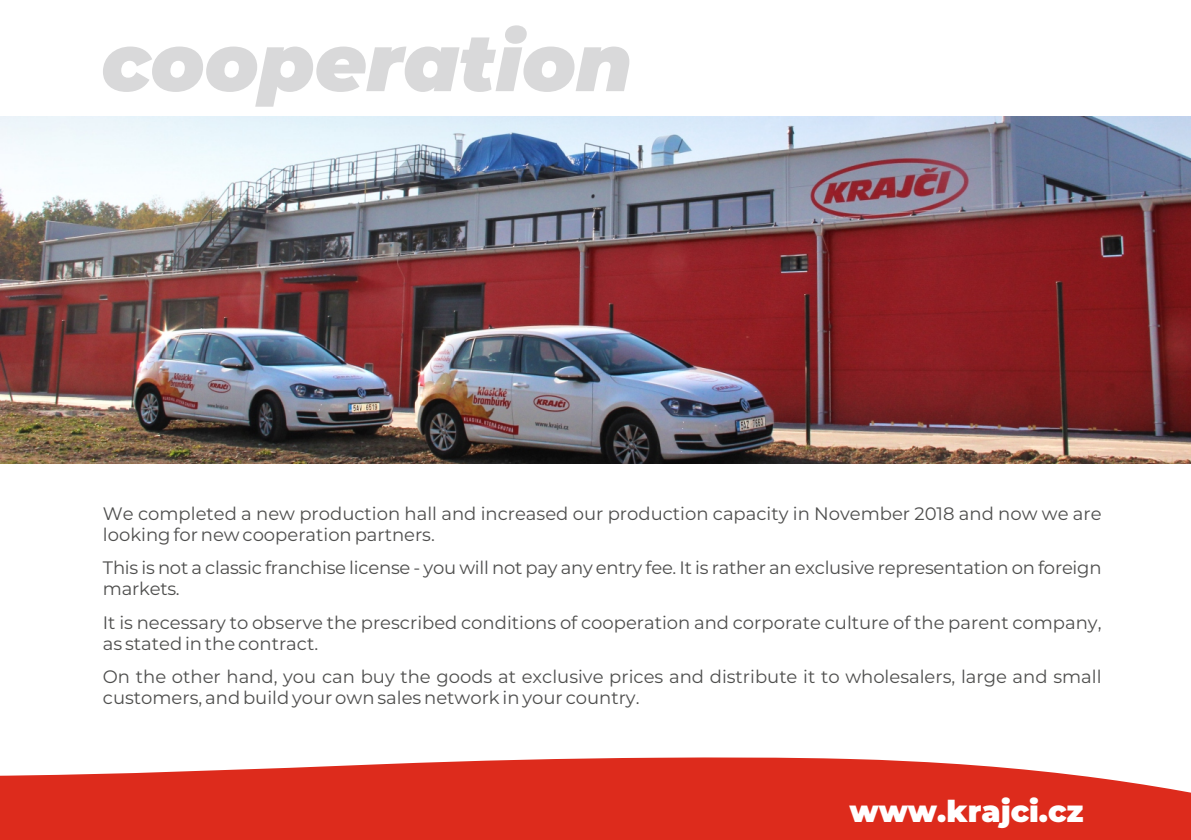
<style>
.page{position:relative;width:1191px;height:840px;background:#fff}
.page>*{position:absolute;margin:0;border:0;box-sizing:border-box;transform-origin:0 0}
.t1{font:italic 900 80px "Montserrat";color:#d9d9da}
.t2{font:900 30px "Montserrat";color:#fff}
.t3{font:18px/21px "Montserrat";color:#4e4e4d}
</style>
<div class="page">
<svg style="left:0;top:757px;width:1191px;height:82px;fill:#dd2b1c"></svg>
<img style="left:0;top:117px;width:1191px;height:346px">
<h1 class="t1" style="left:101px;top:14px;width:532px">cooperation</h1>
<p class="t3" style="left:103px;top:502px;width:1000px">We completed a new production hall and increased our production capacity in November 2018 and now we are looking for new cooperation partners.</p>
<p class="t3" style="left:103px;top:556px;width:1000px">This is not a classic franchise license - you will not pay any entry fee. It is rather an exclusive representation on foreign markets.</p>
<p class="t3" style="left:103px;top:611px;width:1000px">It is necessary to observe the prescribed conditions of cooperation and corporate culture of the parent company, as stated in the contract.</p>
<p class="t3" style="left:103px;top:665px;width:1000px">On the other hand, you can buy the goods at exclusive prices and distribute it to wholesalers, large and small customers, and build your own sales network in your country.</p>
<h2 class="t2" style="left:849px;top:792px;width:236px">www.krajci.cz</h2>
</div>
